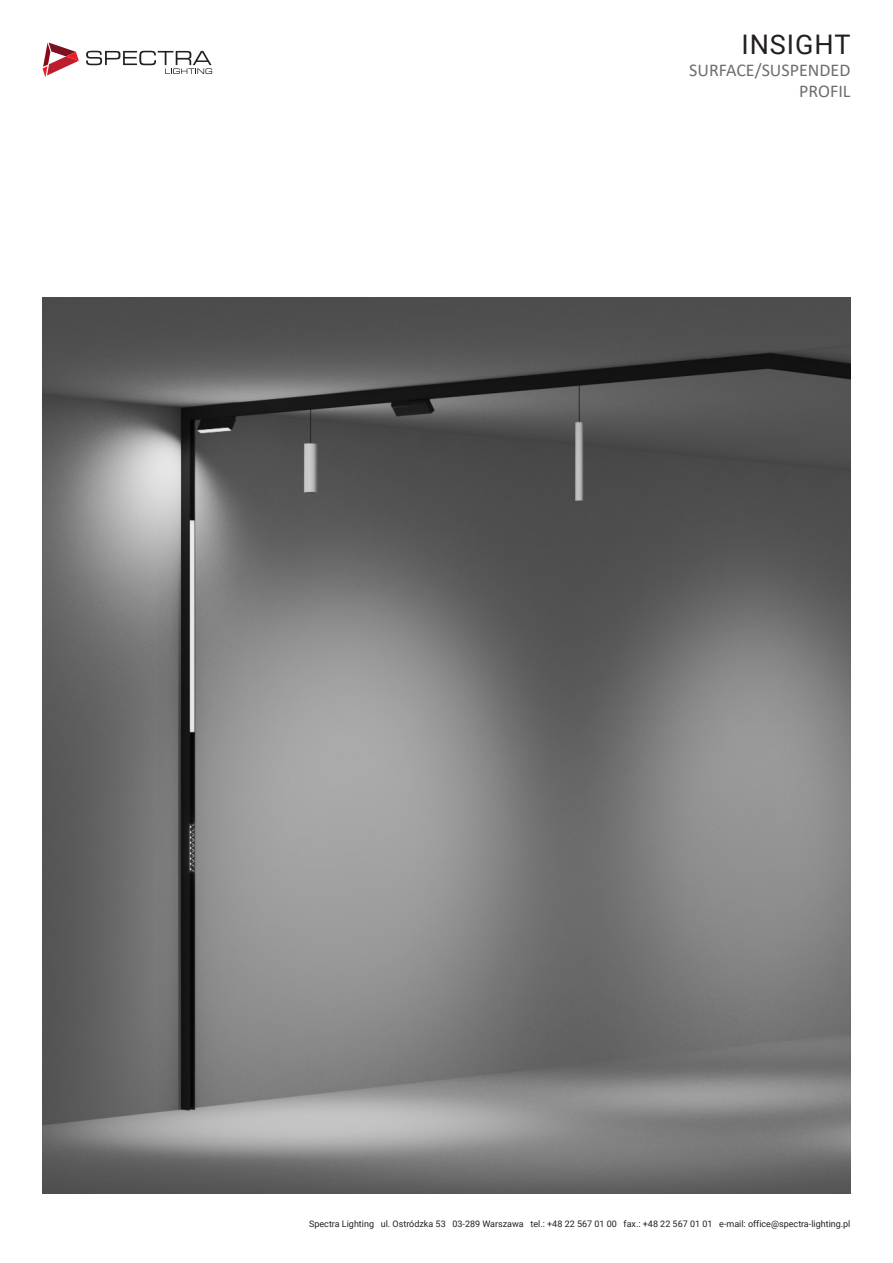
<style>
.page{position:relative;width:893px;height:1263px;background:#fff}
.page>*{position:absolute;margin:0;border:0;box-sizing:border-box;transform-origin:0 0}
.t1{font:27px "Roboto";letter-spacing:.035em;color:#231f20}
.t2{font:18px "Calibri";color:#6c6d70}
.t3{font:9px "Roboto";color:#231f20}
</style>
<div class="page">
<svg style="left:43px;top:43px;width:36px;height:34px"></svg>
<svg style="left:86px;top:51px;width:126px;height:23px"></svg>
<img style="left:43px;top:298px;width:807px;height:895px">
<p class="t1" style="left:741px;top:26px;width:110px">INSIGHT</p>
<p class="t2" style="left:689px;top:57px;width:163px">SURFACE/SUSPENDED</p>
<p class="t2" style="left:799px;top:79px;width:53px">PROFIL</p>
<p class="t3" style="left:309px;top:1218px;width:543px">Spectra Lighting ul. Ostródzka 53 03-289 Warszawa tel.: +48 22 567 01 00 fax.: +48 22 567 01 01 e-mail: office@spectra-lighting.pl</p>
</div>
